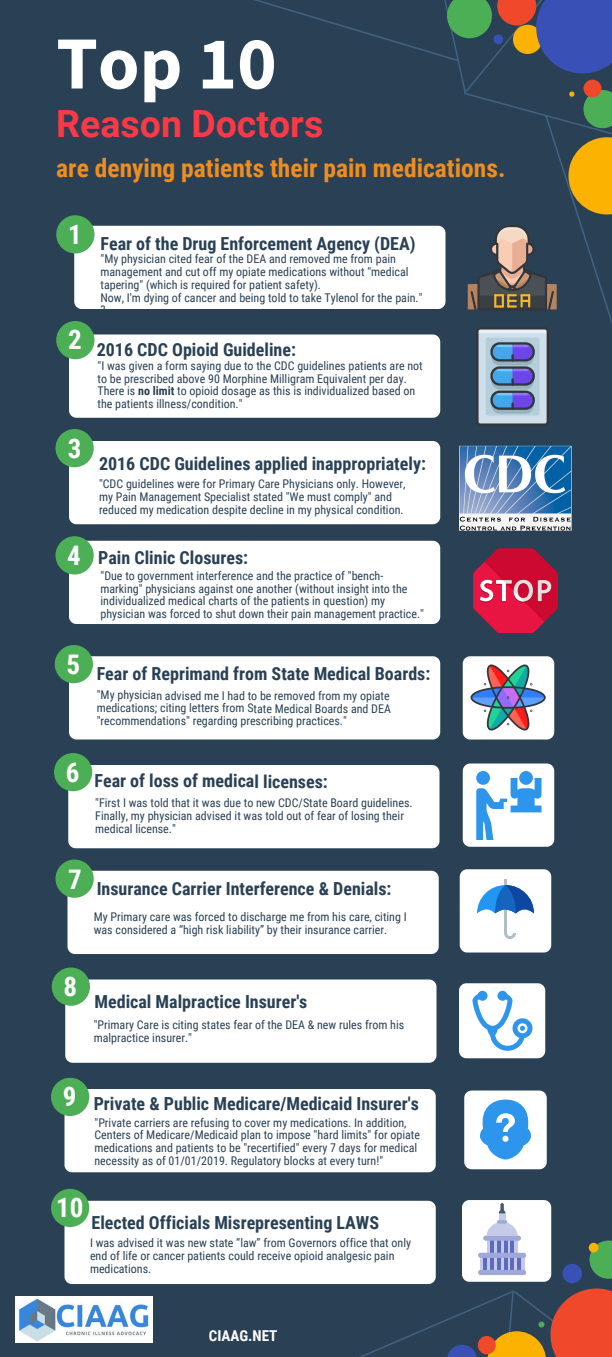
<style>
.page{position:relative;width:612px;height:1357px;background:#2a4155}
.page>*{position:absolute;margin:0;border:0;box-sizing:border-box;transform-origin:0 0}
.t1{font:700 75px "Source Sans Pro";color:#fff}
.t2{font:700 37.5px "Roboto";color:#fa3946}
.t3{font:700 25.5px "Roboto Condensed";color:#f08d1f}
.t4{font:700 18px "Roboto Condensed";color:#2a4155}
.t5{font:700 15px "Roboto Condensed";color:#fff}
.t6{font:700 13.5px "Roboto Condensed";color:#2a4155}
.t7{font:12px/12.8px "Roboto Condensed";color:#2a4155}
.s1{font-weight:700}
.s2{font-size:27px;color:#fff}
</style>
<div class="page">
<div style="left:56px;top:215px;width:39px;height:38px;background:#4daf55;border-radius:50%"></div>
<div style="left:56px;top:321px;width:39px;height:38px;background:#4daf55;border-radius:50%"></div>
<div style="left:69px;top:441px;width:371px;height:83px;background:#fff"></div>
<div style="left:56px;top:429px;width:38px;height:38px;background:#4daf55;border-radius:50%"></div>
<div style="left:69px;top:541px;width:371px;height:83px;background:#fff"></div>
<div style="left:56px;top:536px;width:38px;height:38px;background:#4daf55;border-radius:50%"></div>
<div style="left:69px;top:656px;width:371px;height:83px;background:#fff"></div>
<div style="left:55px;top:645px;width:38px;height:38px;background:#4daf55;border-radius:50%"></div>
<div style="left:68px;top:765px;width:372px;height:83px;background:#fff"></div>
<div style="left:54px;top:753px;width:38px;height:38px;background:#4daf55;border-radius:50%"></div>
<div style="left:68px;top:871px;width:371px;height:83px;background:#fff"></div>
<div style="left:56px;top:859px;width:38px;height:39px;background:#4daf55;border-radius:50%"></div>
<div style="left:65px;top:979px;width:371px;height:84px;background:#fff"></div>
<div style="left:52px;top:967px;width:38px;height:39px;background:#4daf55;border-radius:50%"></div>
<div style="left:64px;top:1089px;width:372px;height:83px;background:#fff"></div>
<div style="left:51px;top:1078px;width:38px;height:38px;background:#4daf55;border-radius:50%"></div>
<div style="left:51px;top:1189px;width:38px;height:38px;background:#4daf55;border-radius:50%"></div>
<div style="left:477px;top:328px;width:71px;height:97px;background:#d0e0ea;border-radius:3px"></div>
<div style="left:476px;top:327px;width:73px;height:99px;border:2px solid #33363a;border-radius:3px"></div>
<svg style="left:464px;top:1090px;width:83px;height:79px;background:#b8d9f5"></svg>
<svg style="left:473px;top:548px;width:85px;height:85px"></svg>
<svg style="left:463px;top:656px;width:91px;height:83px;background:#c3c7d2"></svg>
<svg style="left:463px;top:763px;width:91px;height:84px;background:#c8e2f7"></svg>
<svg style="left:460px;top:869px;width:91px;height:83px;background:#d8e6f4"></svg>
<svg style="left:459px;top:983px;width:86px;height:75px;background:#daebfa"></svg>
<svg style="left:64px;top:1200px;width:548px;height:157px"></svg>
<svg style="left:500px;top:1203px;width:4px;height:10px"></svg>
<img style="left:460px;top:446px;width:112px;height:84px">
<img style="left:15px;top:1297px;width:138px;height:45px">
<svg style="left:69px;top:0;width:543px;height:418px"></svg>
<h1 class="t1" style="left:56px;top:13px;width:128px">Top</h1>
<h2 class="t2" style="left:56px;top:97px;width:269px">Reason Doctors</h2>
<h3 class="t3" style="left:56px;top:150px;width:451px">are denying patients their pain medications.</h3>
<h3 class="t4" style="left:68px;top:231px;width:349px"><sup>1</sup> Fear of the Drug Enforcement Agency (DEA)</h3>
<p class="t7" style="left:100px;top:252px;width:324px">"My physician cited fear of the DEA and removed me from pain management and cut off my opiate medications without "medical tapering" (which is required for patient safety).<br>Now, I'm dying of cancer and being told to take Tylenol for the pain." ?</p>
<h3 class="t4" style="left:68px;top:337px;width:229px"><sup>2</sup> 2016 CDC Opioid Guideline:</h3>
<p class="t7" style="left:97px;top:359px;width:327px">"I was given a form saying due to the CDC guidelines patients are not to be prescribed above 90 Morphine Milligram Equivalent per day.<br>There is <span class="s1">no limit</span> to opioid dosage as this is individualized based on the patients illness/condition."</p>
<h3 class="t4" style="left:68px;top:451px;width:360px"><sup>3</sup> 2016 CDC Guidelines applied inappropriately:</h3>
<p class="t7" style="left:99px;top:477px;width:308px">"CDC guidelines were for Primary Care Physicians only. However, my Pain Management Specialist stated "We must comply" and reduced my medication despite decline in my physical condition.</p>
<h3 class="t4" style="left:67px;top:545px;width:183px"><span class="s2">4</span> Pain Clinic Closures:</h3>
<p class="t7" style="left:100px;top:569px;width:325px">"Due to government interference and the practice of "bench&shy;marking" physicians against one another (without insight into the individualized medical charts of the patients in question) my physician was forced to shut down their pain management practice."</p>
<p class="t6" style="left:86px;top:591px;width:194px">Choose the right chart for your data</p>
<h3 class="t4" style="left:67px;top:660px;width:365px"><sup>5</sup> Fear of Reprimand from State Medical Boards:</h3>
<p class="t7" style="left:97px;top:689px;width:296px;text-align:justify">"My physician advised me I had to be removed from my opiate medications; citing letters from State Medical Boards and DEA "recommendations" regarding prescribing practices."</p>
<p class="t6" style="left:86px;top:699px;width:194px">Choose the right chart for your data</p>
<h3 class="t4" style="left:66px;top:768px;width:264px"><sup>6</sup> Fear of loss of medical licenses:</h3>
<p class="t7" style="left:95px;top:796px;width:319px">"First I was told that it was due to new CDC/State Board guidelines.<br>Finally, my physician advised it was told out of fear of losing their medical license."</p>
<p class="t6" style="left:85px;top:808px;width:194px">Choose the right chart for your data</p>
<h3 class="t4" style="left:68px;top:876px;width:325px"><sup>7</sup> Insurance Carrier Interference &amp; Denials:</h3>
<p class="t7" style="left:94px;top:910px;width:315px">My Primary care was forced to discharge me from his care, citing I was considered a “high risk liability” by their insurance carrier.</p>
<p class="t6" style="left:84px;top:913px;width:194px">Choose the right chart for your data</p>
<h3 class="t4" style="left:64px;top:989px;width:245px"><sup>8</sup> Medical Malpractice Insurer's</h3>
<p class="t7" style="left:94px;top:1018px;width:312px">"Primary Care is citing states fear of the DEA &amp; new rules from his malpractice insurer."</p>
<p class="t6" style="left:83px;top:1022px;width:194px">Choose the right chart for your data</p>
<h3 class="t4" style="left:63px;top:1091px;width:358px"><sup>9</sup> Private &amp; Public Medicare/Medicaid Insurer's</h3>
<p class="t7" style="left:94px;top:1115px;width:327px">"Private carriers are refusing to cover my medications. In addition, Centers of Medicare/Medicaid plan to impose "hard limits" for opiate medications and patients to be "recertified" every 7 days for medical necessity as of 01/01/2019. Regulatory blocks at every turn!"</p>
<p class="t6" style="left:82px;top:1132px;width:194px">Choose the right chart for your data</p>
<h3 class="t4" style="left:56px;top:1210px;width:325px"><sup>10</sup> Elected Officials Misrepresenting LAWS</h3>
<p class="t7" style="left:90px;top:1236px;width:323px">I was advised it was new state “law” from Governors office that only end of life or cancer patients could receive opioid analgesic pain medications.</p>
<p class="t6" style="left:82px;top:1243px;width:194px">Choose the right chart for your data</p>
<p class="t5" style="left:209px;top:1325px;width:70px">CIAAG.NET</p>
</div>
